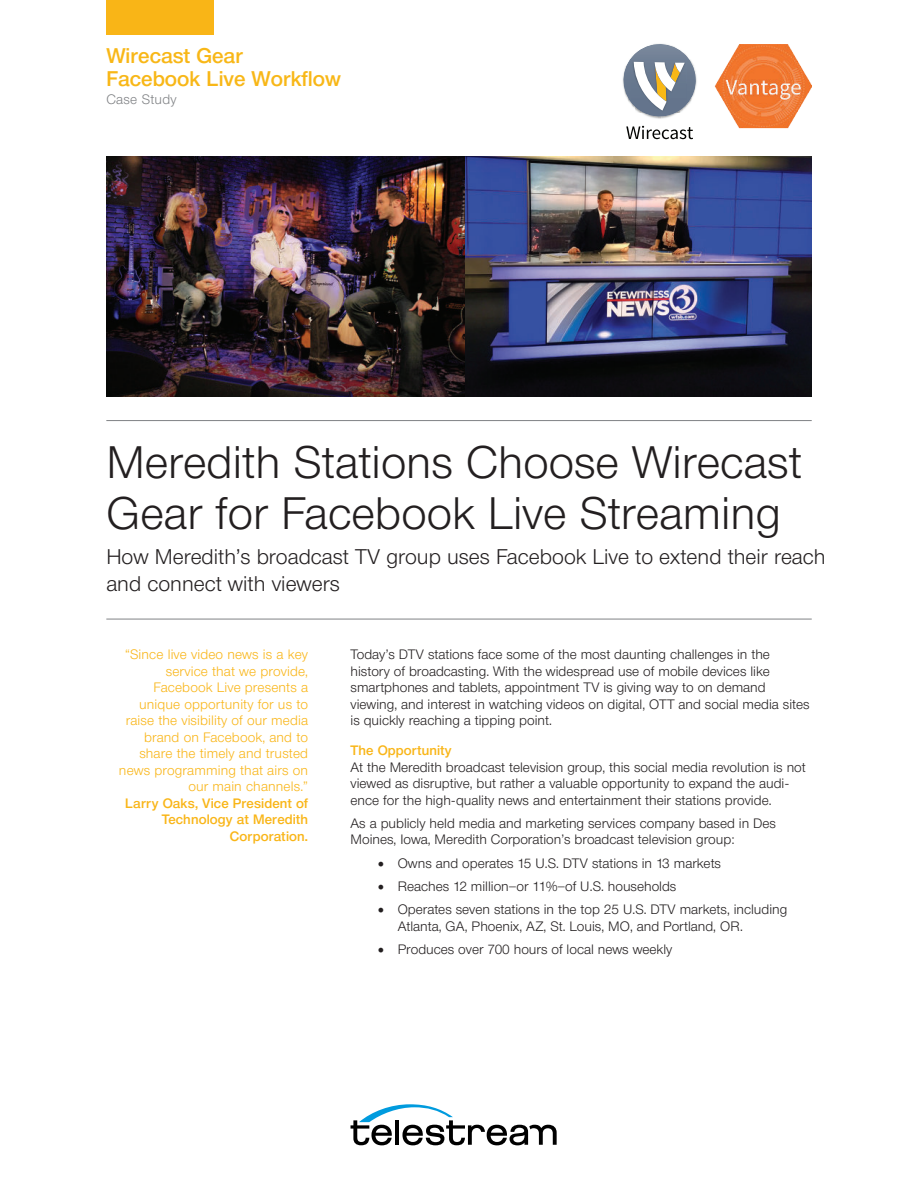
<style>
.page{position:relative;width:918px;height:1188px;background:#fff}
.page>*{position:absolute;margin:0;border:0;box-sizing:border-box;transform-origin:0 0}
.t1{font:300 45px/51px "Neue Helvetica BQ";color:#231f20}
.t2{font:300 21px/27px "Neue Helvetica BQ";color:#231f20}
.t3{font:500 21px/22.5px "Neue Helvetica BQ";color:#f8b717}
.t4{font:300 13.5px/16.5px "Neue Helvetica BQ";color:#231f20}
.t5{font:300 13.5px/16.5px "Neue Helvetica BQ";letter-spacing:.01em;color:#f9b517;text-align:right}
.t6{font:500 13.5px/16.5px "Neue Helvetica BQ";letter-spacing:.01em;color:#f9b517;text-align:right}
.t7{font:300 13.5px "Neue Helvetica BQ";letter-spacing:.02em;color:#808285}
.s1{font-family:"Minion Pro";font-weight:400;font-size:18px}
</style>
<div class="page">
<svg style="left:351px;top:1104px;width:206px;height:41px"></svg>
<img style="left:106px;top:157px;width:706px;height:239px">
<svg style="left:622px;top:43px;width:75px;height:96px"></svg>
<img style="left:715px;top:44px;width:96px;height:85px">
<hr style="left:106px;top:420px;width:706px;height:1px;background:#808285">
<hr style="left:106px;top:619px;width:706px;height:1px;background:#808285">
<div style="left:106px;top:0;width:108px;height:34px;background:#f9b517"></div>
<h2 class="t3" style="left:106px;top:47px;width:236px">Wirecast Gear<br>Facebook Live Workflow</h2>
<p class="t7" style="left:106px;top:94px;width:72px">Case Study</p>
<h1 class="t1" style="left:106px;top:441px;width:697px">Meredith Stations Choose Wirecast<br>Gear for Facebook Live Streaming</h1>
<h2 class="t2" style="left:106px;top:545px;width:721px">How Meredith’s broadcast TV group uses Facebook Live to extend their reach and connect with viewers</h2>
<p class="t5" style="left:119px;top:647px;width:191px">“Since live video news is a key service that we provide,<br>Facebook Live presents a unique opportunity for us to raise the visibility of our media brand on Facebook, and to share the timely and trusted news programming that airs on our main channels.”</p>
<p class="t6" style="left:125px;top:796px;width:184px">Larry Oaks, Vice President of<br>Technology at Meredith<br>Corporation.</p>
<p class="t4" style="left:351px;top:647px;width:461px">Today’s DTV stations face some of the most daunting challenges in the history of broadcasting. With the widespread use of mobile devices like smartphones and tablets, appointment TV is giving way to on demand viewing, and interest in watching videos on digital, OTT and social media sites is quickly reaching a tipping point.</p>
<p class="t6" style="left:351px;top:743px;width:103px">The Opportunity</p>
<p class="t4" style="left:351px;top:760px;width:457px">At the Meredith broadcast television group, this social media revolution is not viewed as disruptive, but rather a valuable opportunity to expand the audi&shy;ence for the high-quality news and entertainment their stations provide.</p>
<p class="t4" style="left:351px;top:816px;width:427px">As a publicly held media and marketing services company based in Des<br>Moines, Iowa, Meredith Corporation’s broadcast television group:</p>
<p class="t4" style="left:378px;top:856px;width:345px"><span class="s1">•</span> Owns and operates 15 U.S. DTV stations in 13 markets</p>
<p class="t4" style="left:378px;top:879px;width:300px"><span class="s1">•</span> Reaches 12 million—or 11%—of U.S. households</p>
<p class="t4" style="left:398px;top:902px;width:391px;text-indent:-20px"><span class="s1">•</span> Operates seven stations in the top 25 U.S. DTV markets, including<br>Atlanta, GA, Phoenix, AZ, St. Louis, MO, and Portland, OR.</p>
<p class="t4" style="left:378px;top:942px;width:296px"><span class="s1">•</span> Produces over 700 hours of local news weekly</p>
</div>
